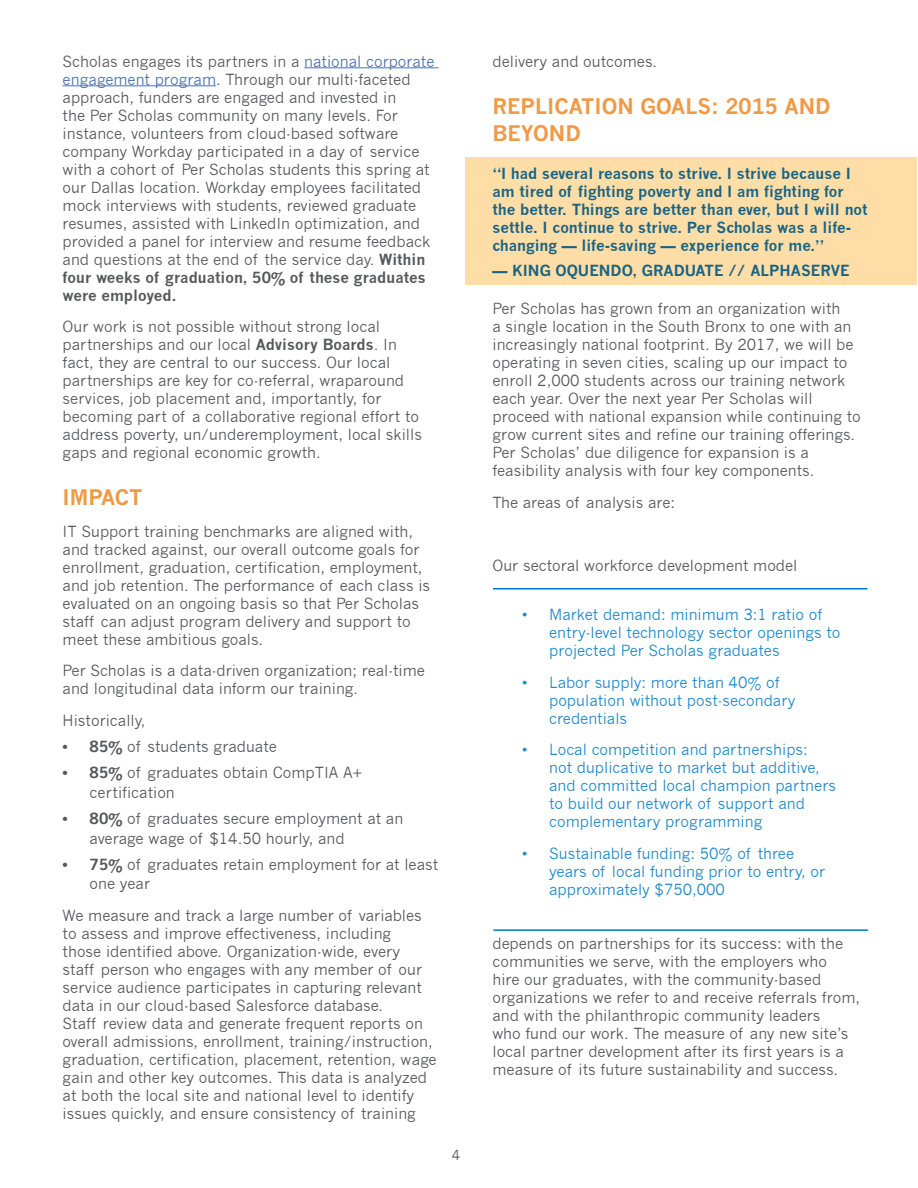
<style>
.page{position:relative;width:918px;height:1188px;background:#fff}
.page>*{position:absolute;margin:0;border:0;box-sizing:border-box;transform-origin:0 0}
.t1{font:700 21px/27px "News Gothic";color:#ef9a46}
.t2{font:15px/18px "News Gothic";color:#57585a}
.t3{font:15px/18px "News Gothic";color:#1e89ca}
.t4{font:700 15px/18px "News Gothic";color:#196486}
.t5{font:13.5px "News Gothic";color:#57585a}
.s1{color:#4d72ac}
.s2{font-weight:700}
</style>
<div class="page">
<div style="left:465px;top:158px;width:452px;height:127px;background:#fedea6"></div>
<hr style="left:304px;top:67px;width:134px;height:1px;background:#4d72ac">
<hr style="left:63px;top:85px;width:153px;height:1px;background:#4d72ac">
<hr style="left:493px;top:588px;width:374px;height:2px;background:#0079c2">
<hr style="left:493px;top:929px;width:375px;height:2px;background:#0079c2">
<p class="t2" style="left:63px;top:52px;width:373px">Scholas engages its partners in a <span class="s1">national corporate engagement program</span>. Through our multi-faceted approach, funders are engaged and invested in<br>the Per Scholas community on many levels. For instance, volunteers from cloud-based software company Workday participated in a day of service with a cohort of Per Scholas students this spring at our Dallas location. Workday employees facilitated mock interviews with students, reviewed graduate resumes, assisted with LinkedIn optimization, and provided a panel for interview and resume feedback and questions at the end of the service day. <span class="s2">Within four weeks of graduation, 50% of these graduates were employed.</span></p>
<p class="t2" style="left:63px;top:317px;width:361px">Our work is not possible without strong local partnerships and our local <span class="s2">Advisory Boards</span>. In fact, they are central to our success. Our local partnerships are key for co-referral, wraparound services, job placement and, importantly, for becoming part of a collaborative regional effort to address poverty, un/underemployment, local skills gaps and regional economic growth.</p>
<h1 class="t1" style="left:63px;top:484px;width:81px">IMPACT</h1>
<p class="t2" style="left:63px;top:522px;width:369px">IT Support training benchmarks are aligned with, and tracked against, our overall outcome goals for enrollment, graduation, certification, employment, and job retention. The performance of each class is evaluated on an ongoing basis so that Per Scholas staff can adjust program delivery and support to meet these ambitious goals.</p>
<p class="t2" style="left:63px;top:662px;width:364px">Per Scholas is a data-driven organization; real-time and longitudinal data inform our training.</p>
<p class="t2" style="left:63px;top:711px;width:85px">Historically,</p>
<p class="t2" style="left:63px;top:737px;width:216px"><span class="s2">• 85%</span> of students graduate</p>
<p class="t2" style="left:90px;top:763px;width:274px;line-height:19.5px;text-indent:-27px"><span class="s2">• 85%</span> of graduates obtain CompTIA A+ certification</p>
<p class="t2" style="left:90px;top:809px;width:315px;line-height:19.5px;text-indent:-27px"><span class="s2">• 80%</span> of graduates secure employment at an average wage of $14.50 hourly, and</p>
<p class="t2" style="left:90px;top:854px;width:350px;line-height:19.5px;text-indent:-27px"><span class="s2">• 75%</span> of graduates retain employment for at least one year</p>
<p class="t2" style="left:63px;top:906px;width:376px">We measure and track a large number of variables to assess and improve effectiveness, including<br>those identified above. Organization-wide, every<br>staff person who engages with any member of our service audience participates in capturing relevant data in our cloud-based Salesforce database.<br>Staff review data and generate frequent reports on overall admissions, enrollment, training/instruction, graduation, certification, placement, retention, wage gain and other key outcomes. This data is analyzed at both the local site and national level to identify issues quickly, and ensure consistency of training</p>
<p class="t5" style="left:452px;top:1147px;width:10px">4</p>
<p class="t2" style="left:492px;top:52px;width:166px">delivery and outcomes.</p>
<h1 class="t1" style="left:492px;top:92px;width:340px">REPLICATION GOALS: 2015 AND<br>BEYOND</h1>
<p class="t4" style="left:492px;top:164px;width:377px">“I had several reasons to strive. I strive because I am tired of fighting poverty and I am fighting for the better. Things are better than ever, but I will not settle. I continue to strive. Per Scholas was a life&shy;changing — life-saving — experience for me.”</p>
<p class="t4" style="left:492px;top:261px;width:359px">— KING OQUENDO, GRADUATE // ALPHASERVE</p>
<p class="t2" style="left:492px;top:299px;width:370px">Per Scholas has grown from an organization with<br>a single location in the South Bronx to one with an increasingly national footprint. By 2017, we will be operating in seven cities, scaling up our impact to enroll 2,000 students across our training network each year. Over the next year Per Scholas will proceed with national expansion while continuing to grow current sites and refine our training offerings.<br>Per Scholas’ due diligence for expansion is a feasibility analysis with four key components.</p>
<p class="t2" style="left:492px;top:493px;width:184px">The areas of analysis are:</p>
<p class="t2" style="left:492px;top:556px;width:307px">Our sectoral workforce development model</p>
<p class="t3" style="left:549px;top:606px;width:293px;text-indent:-27px">• Market demand: minimum 3:1 ratio of entry-level technology sector openings to projected Per Scholas graduates</p>
<p class="t3" style="left:549px;top:673px;width:248px;text-indent:-27px">• Labor supply: more than 40% of population without post-secondary credentials</p>
<p class="t3" style="left:549px;top:741px;width:288px;text-indent:-27px">• Local competition and partnerships:<br>not duplicative to market but additive, and committed local champion partners to build our network of support and complementary programming</p>
<p class="t3" style="left:549px;top:844px;width:278px;text-indent:-27px">• Sustainable funding: 50% of three years of local funding prior to entry, or approximately $750,000</p>
<p class="t2" style="left:492px;top:934px;width:369px">depends on partnerships for its success: with the communities we serve, with the employers who<br>hire our graduates, with the community-based organizations we refer to and receive referrals from, and with the philanthropic community leaders<br>who fund our work. The measure of any new site’s local partner development after its first years is a measure of its future sustainability and success.</p>
</div>
